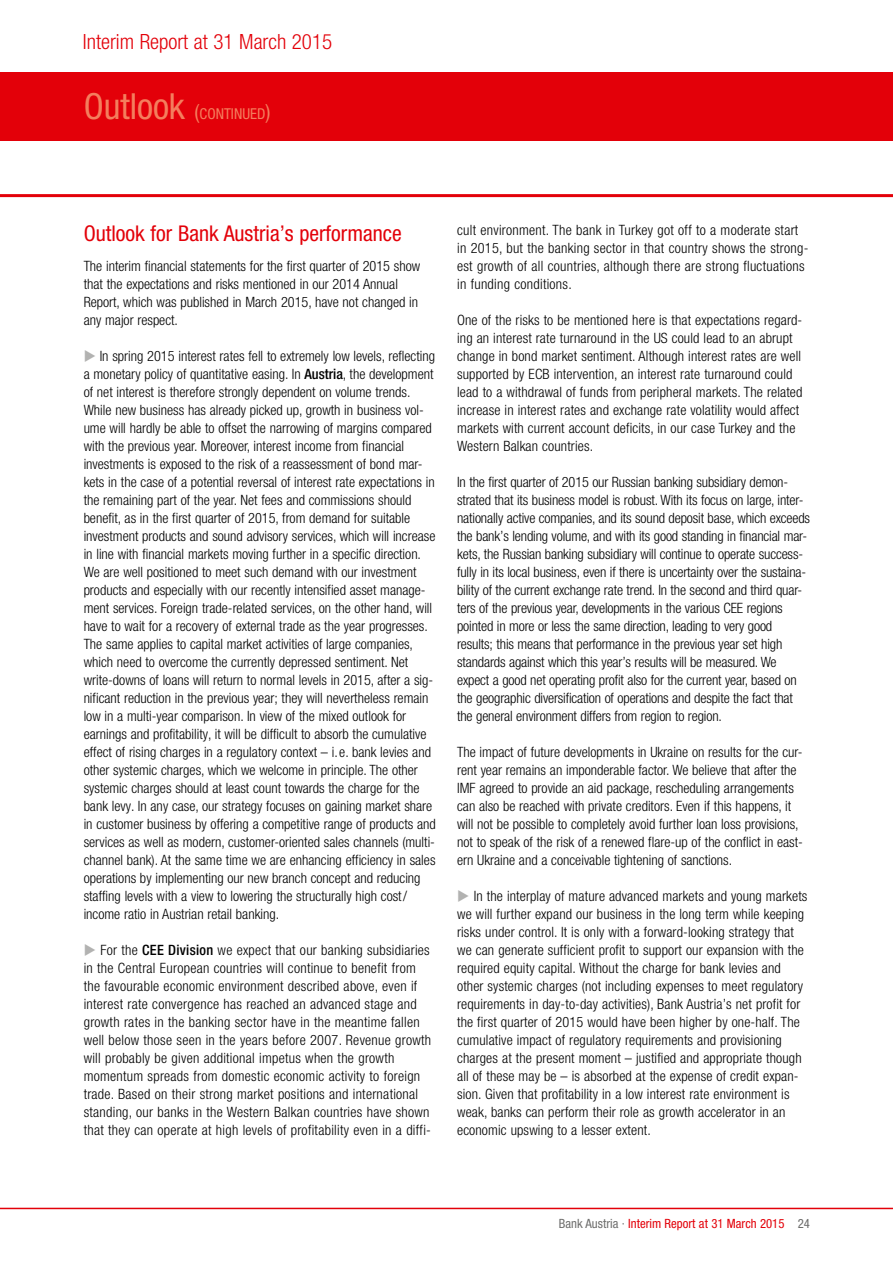
<style>
.page{position:relative;width:893px;height:1263px;background:#fff}
.page>*{position:absolute;margin:0;border:0;box-sizing:border-box;transform-origin:0 0}
.t1{font:condensed 21.75px "Helvetica Neue LT Pro";color:#e30009}
.t2{font:300 condensed 21px "Helvetica Neue LT Pro";color:#e30009}
.t3{font:condensed 15px "Helvetica Neue LT Pro";color:#f47e5d}
.t4{font:300 condensed 14.25px/18px "Helvetica Neue LT Pro";color:#000}
.t5{font:300 condensed 14.25px/18px "Helvetica Neue LT Pro";letter-spacing:.02em;color:#000}
.t6{font:condensed 12.75px "Helvetica Neue LT Pro";color:#e30009}
.s1{font-size:36px}
.s2{font-size:21px}
.s3{color:#b2b2b1}
.s4{font-weight:500}
.s5{color:#6d6d6c}
</style>
<div class="page">
<hr style="left:0;top:1208px;width:893px;height:1px;background:#e30009">
<div style="left:0;top:72px;width:893px;height:68px;background:#e30009"></div>
<hr style="left:0;top:194px;width:893px;height:3px;background:#e30009">
<h2 class="t2" style="left:83px;top:30px;width:251px">Interim Report at 31 March 2015</h2>
<p class="t3" style="left:84px;top:105px;width:188px"><span class="s1">Outlook</span> <span class="s2">(</span>CONTINUED<span class="s2">)</span></p>
<h1 class="t1" style="left:84px;top:220px;width:320px">Outlook for Bank Austria’s performance</h1>
<p class="t4" style="left:84px;top:257px;width:338px">The interim financial statements for the first quarter of 2015 show that the expectations and risks mentioned in our 2014 Annual Report, which was published in March 2015, have not changed in any major respect.</p>
<p class="t4" style="left:84px;top:347px;width:354px"><span class="s3">◆</span> In spring 2015 interest rates fell to extremely low levels, reflecting a monetary policy of quantitative easing. In <span class="s4">Austria</span>, the development of net interest is therefore strongly dependent on volume trends.<br>While new business has already picked up, growth in business vol&shy;ume will hardly be able to offset the narrowing of margins compared with the previous year. Moreover, interest income from financial investments is exposed to the risk of a reassessment of bond mar&shy;kets in the case of a potential reversal of interest rate expectations in the remaining part of the year. Net fees and commissions should benefit, as in the first quarter of 2015, from demand for suitable investment products and sound advisory services, which will increase in line with financial markets moving further in a specific direction.<br>We are well positioned to meet such demand with our investment products and especially with our recently intensified asset manage&shy;ment services. Foreign trade-related services, on the other hand, will have to wait for a recovery of external trade as the year progresses.<br>The same applies to capital market activities of large companies, which need to overcome the currently depressed sentiment. Net write-downs of loans will return to normal levels in 2015, after a sig&shy;nificant reduction in the previous year; they will nevertheless remain low in a multi-year comparison. In view of the mixed outlook for earnings and profitability, it will be difficult to absorb the cumulative effect of rising charges in a regulatory context – i.e. bank levies and other systemic charges, which we welcome in principle. The other systemic charges should at least count towards the charge for the bank levy. In any case, our strategy focuses on gaining market share in customer business by offering a competitive range of products and services as well as modern, customer-oriented sales channels (multi&shy;channel bank). At the same time we are enhancing efficiency in sales operations by implementing our new branch concept and reducing staffing levels with a view to lowering the structurally high cost/ income ratio in Austrian retail banking.</p>
<p class="t5" style="left:84px;top:941px;width:349px"><span class="s3">◆</span> For the <span class="s4">CEE Division</span> we expect that our banking subsidiaries in the Central European countries will continue to benefit from the favourable economic environment described above, even if interest rate convergence has reached an advanced stage and growth rates in the banking sector have in the meantime fallen well below those seen in the years before 2007. Revenue growth will probably be given additional impetus when the growth momentum spreads from domestic economic activity to foreign trade. Based on their strong market positions and international standing, our banks in the Western Balkan countries have shown that they can operate at high levels of profitability even in a diffi-</p>
<p class="t5" style="left:457px;top:221px;width:353px">cult environment. The bank in Turkey got off to a moderate start in 2015, but the banking sector in that country shows the strong&shy;est growth of all countries, although there are strong fluctuations in funding conditions.</p>
<p class="t4" style="left:457px;top:311px;width:347px">One of the risks to be mentioned here is that expectations regard&shy;ing an interest rate turnaround in the US could lead to an abrupt change in bond market sentiment. Although interest rates are well supported by ECB intervention, an interest rate turnaround could lead to a withdrawal of funds from peripheral markets. The related increase in interest rates and exchange rate volatility would affect markets with current account deficits, in our case Turkey and the Western Balkan countries.</p>
<p class="t4" style="left:457px;top:473px;width:354px">In the first quarter of 2015 our Russian banking subsidiary demon&shy;strated that its business model is robust. With its focus on large, inter&shy;nationally active companies, and its sound deposit base, which exceeds the bank’s lending volume, and with its good standing in financial mar&shy;kets, the Russian banking subsidiary will continue to operate success&shy;fully in its local business, even if there is uncertainty over the sustaina&shy;bility of the current exchange rate trend. In the second and third quar&shy;ters of the previous year, developments in the various CEE regions pointed in more or less the same direction, leading to very good results; this means that performance in the previous year set high standards against which this year’s results will be measured. We expect a good net operating profit also for the current year, based on the geographic diversification of operations and despite the fact that the general environment differs from region to region.</p>
<p class="t4" style="left:457px;top:743px;width:347px">The impact of future developments in Ukraine on results for the cur&shy;rent year remains an imponderable factor. We believe that after the IMF agreed to provide an aid package, rescheduling arrangements can also be reached with private creditors. Even if this happens, it will not be possible to completely avoid further loan loss provisions, not to speak of the risk of a renewed flare-up of the conflict in east&shy;ern Ukraine and a conceivable tightening of sanctions.</p>
<p class="t4" style="left:457px;top:887px;width:352px"><span class="s3">◆</span> In the interplay of mature advanced markets and young markets we will further expand our business in the long term while keeping risks under control. It is only with a forward-looking strategy that we can generate sufficient profit to support our expansion with the required equity capital. Without the charge for bank levies and other systemic charges (not including expenses to meet regulatory requirements in day-to-day activities), Bank Austria’s net profit for the first quarter of 2015 would have been higher by one-half. The cumulative impact of regulatory requirements and provisioning charges at the present moment – justified and appropriate though all of these may be – is absorbed at the expense of credit expan&shy;sion. Given that profitability in a low interest rate environment is weak, banks can perform their role as growth accelerator in an economic upswing to a lesser extent.</p>
<p class="t6" style="left:559px;top:1216px;width:253px"><span class="s5">Bank Austria ·</span> Interim Report at 31 March 2015 <span class="s5">24</span></p>
</div>
